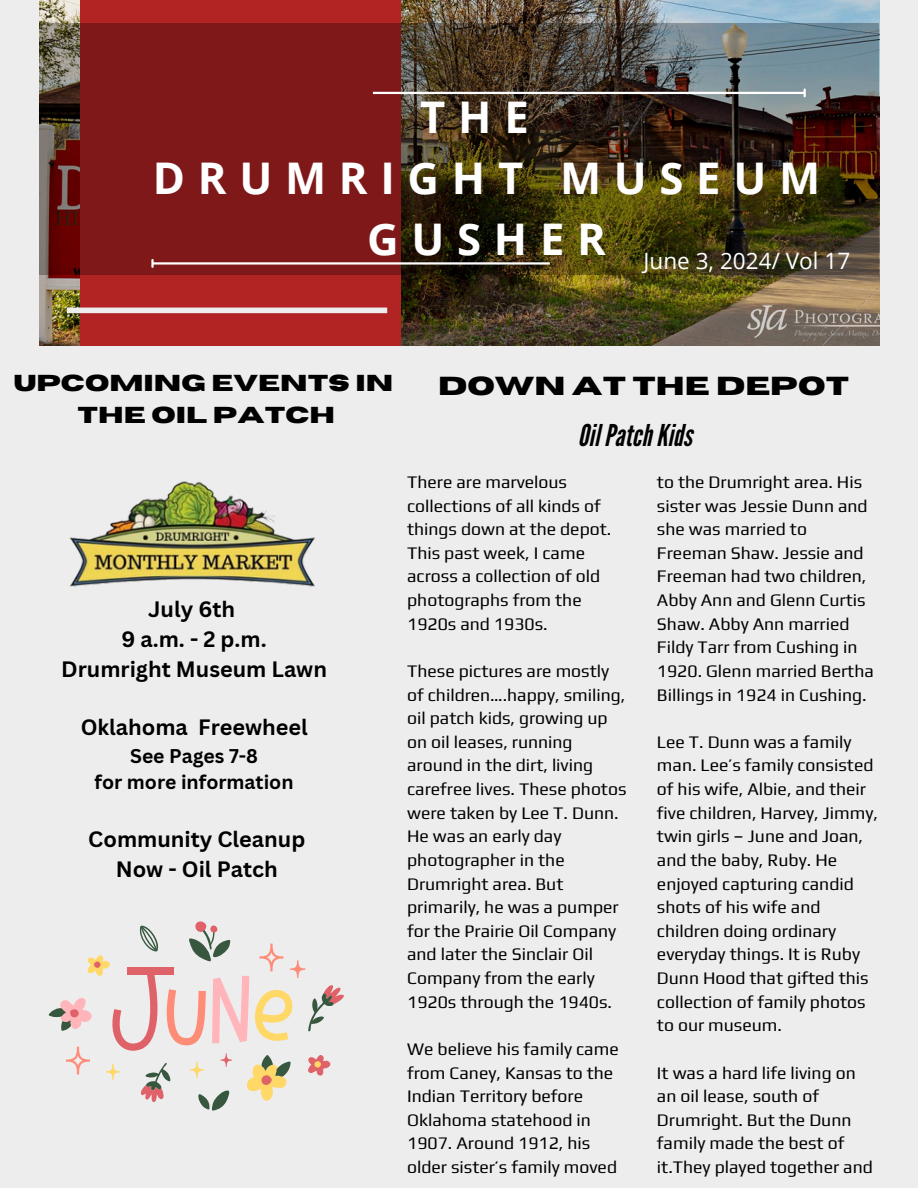
<style>
.page{position:relative;width:918px;height:1188px;background:#ededed}
.page>*{position:absolute;margin:0;border:0;box-sizing:border-box;transform-origin:0 0}
.t1{font:700 43.65px/60.8px "Open Sans";letter-spacing:.29em;color:#fff;text-align:center}
.t2{font:italic 30px "League Gothic";color:#000}
.t3{font:700 25.95px "Horizon";color:#000}
.t4{font:700 22.95px/31.5px "Horizon";color:#000;text-align:center}
.t5{font:22.5px "Open Sans";color:#fff}
.t6{font:700 21.6px/29.8px "Canva Sans";color:#000;text-align:center}
.t7{font:700 19.35px/26.5px "Canva Sans";color:#000;text-align:center}
.t8{font:17.55px/23.7px "Play";color:#000}
</style>
<div class="page">
<img style="left:39px;top:0;width:840px;height:345px">
<div style="left:81px;top:0;width:320px;height:345px;background:#b22424"></div>
<img style="left:39px;top:23px;width:840px;height:252px">
<hr style="left:373px;top:92px;width:431px;height:2px;background:#fff">
<svg style="left:804px;top:90px;width:2px;height:6px"></svg>
<hr style="left:153px;top:262px;width:397px;height:3px;background:#fff">
<svg style="left:151px;top:260px;width:3px;height:7px"></svg>
<div style="left:67px;top:308px;width:320px;height:5px;background:#ededed"></div>
<img style="left:69px;top:481px;width:246px;height:106px">
<svg style="left:48px;top:921px;width:296px;height:190px"></svg>
<h4 class="t1" style="left:153px;top:86px;width:669px">THE<br>DRUMRIGHT MUSEUM<br>GUSHER</h4>
<h1 class="t5" style="left:643px;top:245px;width:208px">June 3, 2024/ Vol 17</h1>
<p class="t4" style="left:14px;top:368px;width:381px">UPCOMING EVENTS IN<br>THE OIL PATCH</p>
<p class="t6" style="left:61px;top:594px;width:267px">July 6th<br>9 a.m. - 2 p.m.<br>Drumright Museum Lawn</p>
<p class="t6" style="left:81px;top:712px;width:229px">Oklahoma Freewheel</p>
<p class="t7" style="left:95px;top:742px;width:201px">See Pages 7-8<br>for more information</p>
<p class="t6" style="left:88px;top:823px;width:219px">Community Cleanup<br>Now - Oil Patch</p>
<h3 class="t3" style="left:438px;top:374px;width:412px">DOWN AT THE DEPOT</h3>
<h2 class="t2" style="left:578px;top:418px;width:116px">OilPatchKids</h2>
<p class="t8" style="left:407px;top:470px;width:206px">There are marvelous collections of all kinds of things down at the depot.<br>This past week, I came across a collection of old photographs from the<br>1920s and 1930s.</p>
<h4 class="t8" style="left:407px;top:659px;width:221px">These pictures are mostly of children….happy, smiling, oil patch kids, growing up on oil leases, running around in the dirt, living carefree lives. These photos were taken by Lee T. Dunn.<br>He was an early day photographer in the<br>Drumright area. But primarily, he was a pumper for the Prairie Oil Company</h4>
<h4 class="t8" style="left:407px;top:942px;width:206px">and later the Sinclair Oil<br>Company from the early<br>1920s through the 1940s.</h4>
<h6 class="t8" style="left:407px;top:1037px;width:213px">We believe his family came from Caney, Kansas to the<br>Indian Territory before</h6>
<h4 class="t8" style="left:407px;top:1108px;width:211px">Oklahoma statehood in<br>1907. Around 1912, his older sister’s family moved</h4>
<p class="t8" style="left:657px;top:470px;width:218px">to the Drumright area. His sister was Jessie Dunn and she was married to<br>Freeman Shaw. Jessie and<br>Freeman had two children,<br>Abby Ann and Glenn Curtis<br>Shaw. Abby Ann married<br>Fildy Tarr from Cushing in<br>1920. Glenn married Bertha<br>Billings in 1924 in Cushing.</p>
<p class="t8" style="left:657px;top:730px;width:222px">Lee T. Dunn was a family man. Lee’s family consisted of his wife, Albie, and their five children, Harvey, Jimmy, twin girls – June and Joan, and the baby, Ruby. He enjoyed capturing candid shots of his wife and children doing ordinary</p>
<p class="t8" style="left:657px;top:942px;width:213px">everyday things. It is Ruby<br>Dunn Hood that gifted this collection of family photos</p>
<p class="t8" style="left:657px;top:1013px;width:127px">to our museum.</p>
<p class="t8" style="left:657px;top:1060px;width:217px">It was a hard life living on an oil lease, south of<br>Drumright. But the Dunn family made the best of it.They played together and</p>
</div>
